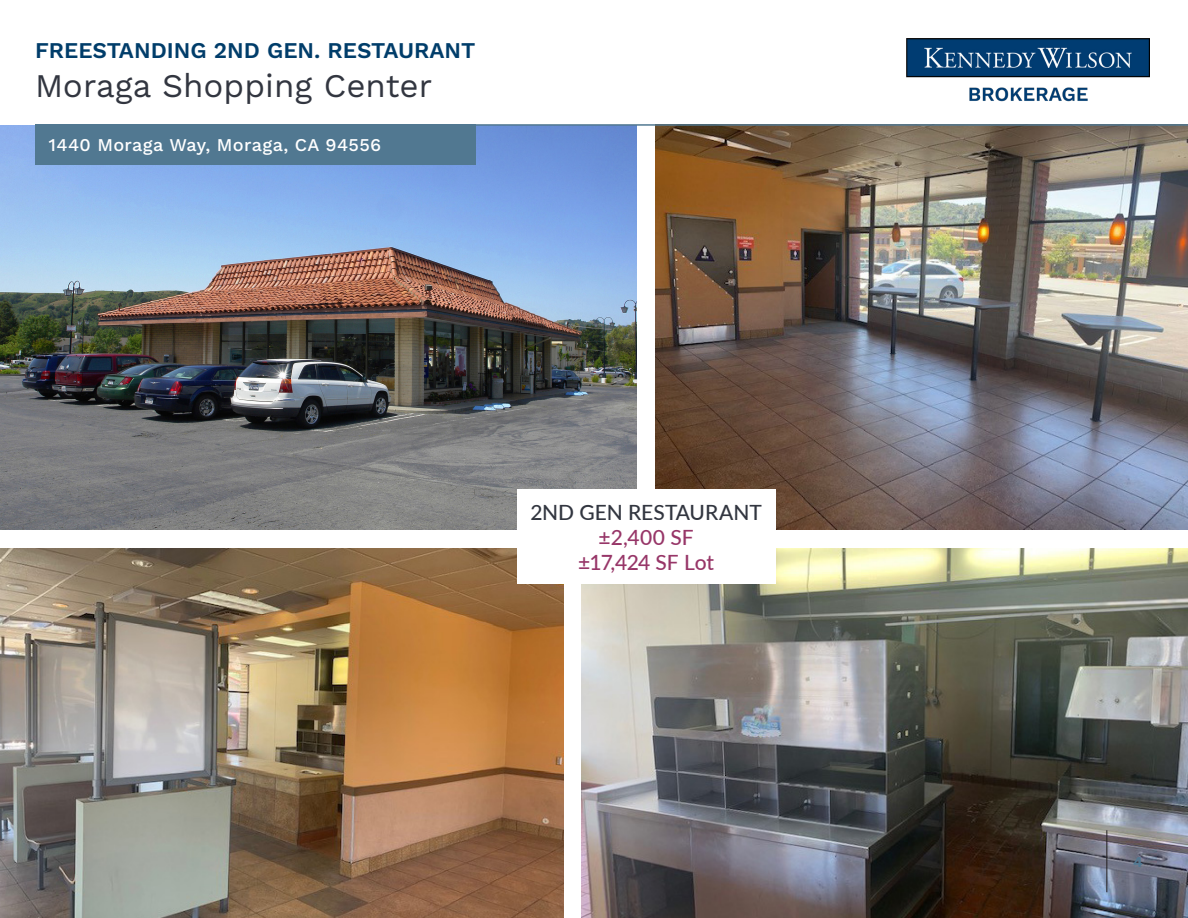
<style>
.page{position:relative;width:1188px;height:918px;background:#fff}
.page>*{position:absolute;margin:0;border:0;box-sizing:border-box;transform-origin:0 0}
.t1{font:33px "Work Sans";color:#323640}
.t2{font:600 22.5px "Work Sans";color:#003d6a}
.t3{font:500 21px/25.2px "Lato";color:#323640;text-align:center}
.t4{font:500 21px "Lato";letter-spacing:-.02em;color:#973668}
.t5{font:500 18px "Work Sans";letter-spacing:.02em;color:#fff}
.t6{font:700 15px "Work Sans";color:#517891}
.s1{color:#973668}
</style>
<div class="page">
<img style="left:0;top:548px;width:564px;height:370px">
<img style="left:0;top:126px;width:637px;height:404px">
<img style="left:582px;top:548px;width:606px;height:370px">
<img style="left:655px;top:126px;width:533px;height:404px">
<hr style="left:35px;top:124px;width:1153px;height:2px;background:#517891">
<div style="left:35px;top:124px;width:440px;height:41px;background:#517891"></div>
<img style="left:906px;top:38px;width:243px;height:64px">
<hr style="left:1106px;top:830px;width:1px;height:62px;background:#231f20">
<div style="left:517px;top:489px;width:258px;height:95px;background:#fff"></div>
<p class="t2" style="left:35px;top:37px;width:442px">FREESTANDING 2ND GEN. RESTAURANT</p>
<h1 class="t1" style="left:35px;top:67px;width:399px">Moraga Shopping Center</h1>
<p class="t5" style="left:49px;top:135px;width:334px">1440 Moraga Way, Moraga, CA 94556</p>
<p class="t3" style="left:530px;top:499px;width:233px">2ND GEN RESTAURANT <span class="s1">±2,400 SF</span></p>
<p class="t4" style="left:578px;top:547px;width:137px">±17,424 SF Lot</p>
<p class="t6" style="left:1133px;top:853px;width:11px">4</p>
</div>
